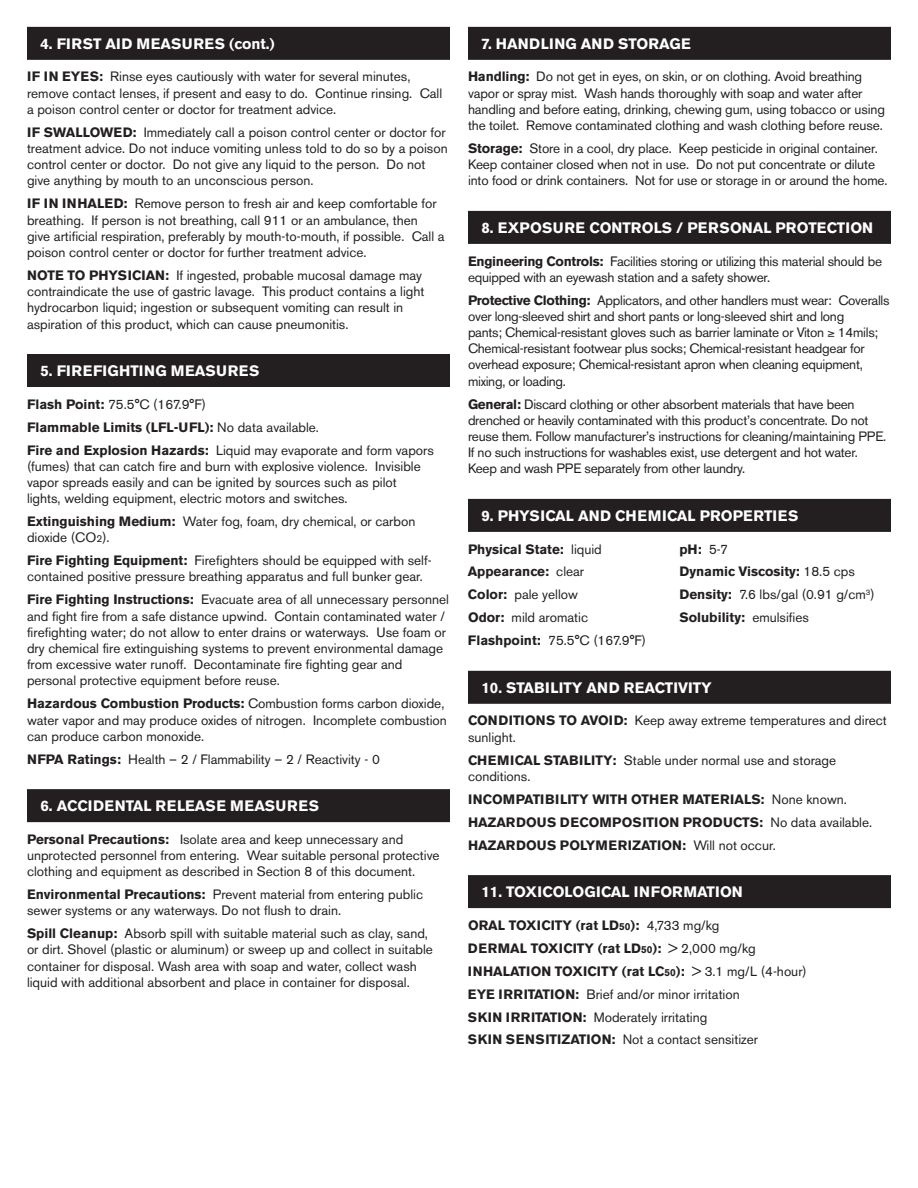
<style>
.page{position:relative;width:918px;height:1188px;background:#fff}
.page>*{position:absolute;margin:0;border:0;box-sizing:border-box;transform-origin:0 0}
.t1{font:700 15px "Akzidenz Grotesk BE";color:#fff}
.t2{font:700 15px "Akzidenz Grotesk BE";letter-spacing:.03em;color:#fff}
.t3{font:13.5px/16.2px "Akzidenz Grotesk BE";color:#231f20}
.t4{font:13.5px/16.2px "Akzidenz Grotesk BE";letter-spacing:-.02em;color:#231f20}
.t5{font:700 13.5px "Akzidenz Grotesk BE";color:#231f20}
.s1{font-weight:700}
.s2{font-weight:400}
.s3{font-size:10.2px}
</style>
<div class="page">
<div style="left:27px;top:27px;width:423px;height:33px;background:#231f20"></div>
<div style="left:27px;top:354px;width:423px;height:33px;background:#231f20"></div>
<div style="left:27px;top:789px;width:423px;height:33px;background:#231f20"></div>
<div style="left:468px;top:27px;width:423px;height:33px;background:#231f20"></div>
<div style="left:468px;top:211px;width:423px;height:33px;background:#231f20"></div>
<div style="left:468px;top:499px;width:423px;height:33px;background:#231f20"></div>
<div style="left:468px;top:671px;width:423px;height:33px;background:#231f20"></div>
<div style="left:468px;top:875px;width:423px;height:33px;background:#231f20"></div>
<p class="t1" style="left:40px;top:35px;width:236px">4. FIRST AID MEASURES (cont.)</p>
<p class="t3" style="left:27px;top:69px;width:417px"><span class="s1">IF IN EYES:</span> Rinse eyes cautiously with water for several minutes, remove contact lenses, if present and easy to do. Continue rinsing. Call a poison control center or doctor for treatment advice.</p>
<p class="t3" style="left:27px;top:124px;width:422px"><span class="s1">IF SWALLOWED:</span> Immediately call a poison control center or doctor for treatment advice. Do not induce vomiting unless told to do so by a poison control center or doctor. Do not give any liquid to the person. Do not give anything by mouth to an unconscious person.</p>
<p class="t3" style="left:27px;top:196px;width:419px"><span class="s1">IF IN INHALED:</span> Remove person to fresh air and keep comfortable for breathing. If person is not breathing, call 911 or an ambulance, then give artificial respiration, preferably by mouth-to-mouth, if possible. Call a poison control center or doctor for further treatment advice.</p>
<p class="t3" style="left:27px;top:267px;width:399px"><span class="s1">NOTE TO PHYSICIAN:</span> If ingested, probable mucosal damage may contraindicate the use of gastric lavage. This product contains a light hydrocarbon liquid; ingestion or subsequent vomiting can result in aspiration of this product, which can cause pneumonitis.</p>
<p class="t2" style="left:40px;top:362px;width:221px">5. FIREFIGHTING MEASURES</p>
<p class="t3" style="left:27px;top:396px;width:180px"><span class="s1">Flash Point:</span> 75.5°C (167.9°F)</p>
<p class="t5" style="left:27px;top:419px;width:293px">Flammable Limits (LFL-UFL): <span class="s2">No data available.</span></p>
<p class="t3" style="left:27px;top:442px;width:408px"><span class="s1">Fire and Explosion Hazards:</span> Liquid may evaporate and form vapors (fumes) that can catch fire and burn with explosive violence. Invisible vapor spreads easily and can be ignited by sources such as pilot<br>lights, welding equipment, electric motors and switches.</p>
<p class="t3" style="left:27px;top:513px;width:390px"><span class="s1">Extinguishing Medium:</span> Water fog, foam, dry chemical, or carbon dioxide (CO<span class="s3">2</span>).</p>
<p class="t3" style="left:27px;top:552px;width:406px"><span class="s1">Fire Fighting Equipment:</span> Firefighters should be equipped with self&shy;contained positive pressure breathing apparatus and full bunker gear.</p>
<p class="t3" style="left:27px;top:592px;width:423px"><span class="s1">Fire Fighting Instructions:</span> Evacuate area of all unnecessary personnel and fight fire from a safe distance upwind. Contain contaminated water / firefighting water; do not allow to enter drains or waterways. Use foam or dry chemical fire extinguishing systems to prevent environmental damage from excessive water runoff. Decontaminate fire fighting gear and personal protective equipment before reuse.</p>
<p class="t3" style="left:27px;top:696px;width:421px"><span class="s1">Hazardous Combustion Products:</span> Combustion forms carbon dioxide, water vapor and may produce oxides of nitrogen. Incomplete combustion can produce carbon monoxide.</p>
<p class="t3" style="left:27px;top:751px;width:354px"><span class="s1">NFPA Ratings:</span> Health – 2 / Flammability – 2 / Reactivity - 0</p>
<p class="t1" style="left:40px;top:797px;width:280px">6. ACCIDENTAL RELEASE MEASURES</p>
<p class="t3" style="left:27px;top:831px;width:414px"><span class="s1">Personal Precautions:</span> Isolate area and keep unnecessary and unprotected personnel from entering. Wear suitable personal protective clothing and equipment as described in Section 8 of this document.</p>
<p class="t3" style="left:27px;top:886px;width:398px"><span class="s1">Environmental Precautions:</span> Prevent material from entering public sewer systems or any waterways. Do not flush to drain.</p>
<p class="t3" style="left:27px;top:925px;width:407px"><span class="s1">Spill Cleanup:</span> Absorb spill with suitable material such as clay, sand, or dirt. Shovel (plastic or aluminum) or sweep up and collect in suitable container for disposal. Wash area with soap and water, collect wash liquid with additional absorbent and place in container for disposal.</p>
<p class="t1" style="left:482px;top:35px;width:211px">7. HANDLING AND STORAGE</p>
<p class="t3" style="left:468px;top:69px;width:418px"><span class="s1">Handling:</span> Do not get in eyes, on skin, or on clothing. Avoid breathing vapor or spray mist. Wash hands thoroughly with soap and water after handling and before eating, drinking, chewing gum, using tobacco or using the toilet. Remove contaminated clothing and wash clothing before reuse.</p>
<p class="t3" style="left:468px;top:140px;width:421px"><span class="s1">Storage:</span> Store in a cool, dry place. Keep pesticide in original container.<br>Keep container closed when not in use. Do not put concentrate or dilute into food or drink containers. Not for use or storage in or around the home.</p>
<p class="t1" style="left:482px;top:219px;width:393px">8. EXPOSURE CONTROLS / PERSONAL PROTECTION</p>
<p class="t4" style="left:468px;top:253px;width:416px"><span class="s1">Engineering Controls:</span> Facilities storing or utilizing this material should be equipped with an eyewash station and a safety shower.</p>
<p class="t4" style="left:468px;top:292px;width:423px"><span class="s1">Protective Clothing:</span> Applicators, and other handlers must wear: Coveralls over long-sleeved shirt and short pants or long-sleeved shirt and long<br>pants; Chemical-resistant gloves such as barrier laminate or Viton ≥ 14mils; Chemical-resistant footwear plus socks; Chemical-resistant headgear for overhead exposure; Chemical-resistant apron when cleaning equipment, mixing, or loading.</p>
<p class="t4" style="left:468px;top:396px;width:420px"><span class="s1">General:</span> Discard clothing or other absorbent materials that have been drenched or heavily contaminated with this product’s concentrate. Do not reuse them. Follow manufacturer’s instructions for cleaning/maintaining PPE.<br>If no such instructions for washables exist, use detergent and hot water.<br>Keep and wash PPE separately from other laundry.</p>
<p class="t1" style="left:482px;top:507px;width:319px">9. PHYSICAL AND CHEMICAL PROPERTIES</p>
<p class="t5" style="left:468px;top:541px;width:135px">Physical State: <span class="s2">liquid</span></p>
<p class="t5" style="left:680px;top:541px;width:50px">pH: <span class="s2">5-7</span></p>
<p class="t5" style="left:468px;top:564px;width:118px">Appearance: <span class="s2">clear</span></p>
<p class="t5" style="left:680px;top:564px;width:177px">Dynamic Viscosity: <span class="s2">18.5 cps</span></p>
<p class="t3" style="left:468px;top:587px;width:111px"><span class="s1">Color:</span> pale yellow</p>
<p class="t3" style="left:680px;top:587px;width:197px"><span class="s1">Density:</span> 7.6 lbs/gal (0.91 g/cm<sup>3</sup>)</p>
<p class="t3" style="left:468px;top:610px;width:122px"><span class="s1">Odor:</span> mild aromatic</p>
<p class="t5" style="left:680px;top:610px;width:131px">Solubility: <span class="s2">emulsifies</span></p>
<p class="t3" style="left:468px;top:633px;width:180px"><span class="s1">Flashpoint:</span> 75.5°C (167.9°F)</p>
<p class="t1" style="left:482px;top:679px;width:232px">10. STABILITY AND REACTIVITY</p>
<p class="t3" style="left:468px;top:713px;width:420px"><span class="s1">CONDITIONS TO AVOID:</span> Keep away extreme temperatures and direct sunlight.</p>
<p class="t3" style="left:468px;top:752px;width:370px"><span class="s1">CHEMICAL STABILITY:</span> Stable under normal use and storage conditions.</p>
<p class="t5" style="left:468px;top:791px;width:380px">INCOMPATIBILITY WITH OTHER MATERIALS: <span class="s2">None known.</span></p>
<p class="t5" style="left:468px;top:814px;width:406px">HAZARDOUS DECOMPOSITION PRODUCTS: <span class="s2">No data available.</span></p>
<p class="t5" style="left:468px;top:837px;width:309px">HAZARDOUS POLYMERIZATION: <span class="s2">Will not occur.</span></p>
<p class="t1" style="left:482px;top:883px;width:263px">11. TOXICOLOGICAL INFORMATION</p>
<p class="t5" style="left:468px;top:917px;width:253px">ORAL TOXICITY (rat LD<span class="s3">50</span>): <span class="s2">4,733 mg/kg</span></p>
<p class="t5" style="left:468px;top:940px;width:289px">DERMAL TOXICITY (rat LD<span class="s3">50</span>): <span class="s2">&gt; 2,000 mg/kg</span></p>
<p class="t5" style="left:468px;top:963px;width:340px">INHALATION TOXICITY (rat LC<span class="s3">50</span>): <span class="s2">&gt; 3.1 mg/L (4-hour)</span></p>
<p class="t3" style="left:468px;top:986px;width:273px"><span class="s1">EYE IRRITATION:</span> Brief and/or minor irritation</p>
<p class="t3" style="left:468px;top:1009px;width:241px"><span class="s1">SKIN IRRITATION:</span> Moderately irritating</p>
<p class="t3" style="left:468px;top:1032px;width:292px"><span class="s1">SKIN SENSITIZATION:</span> Not a contact sensitizer</p>
</div>
